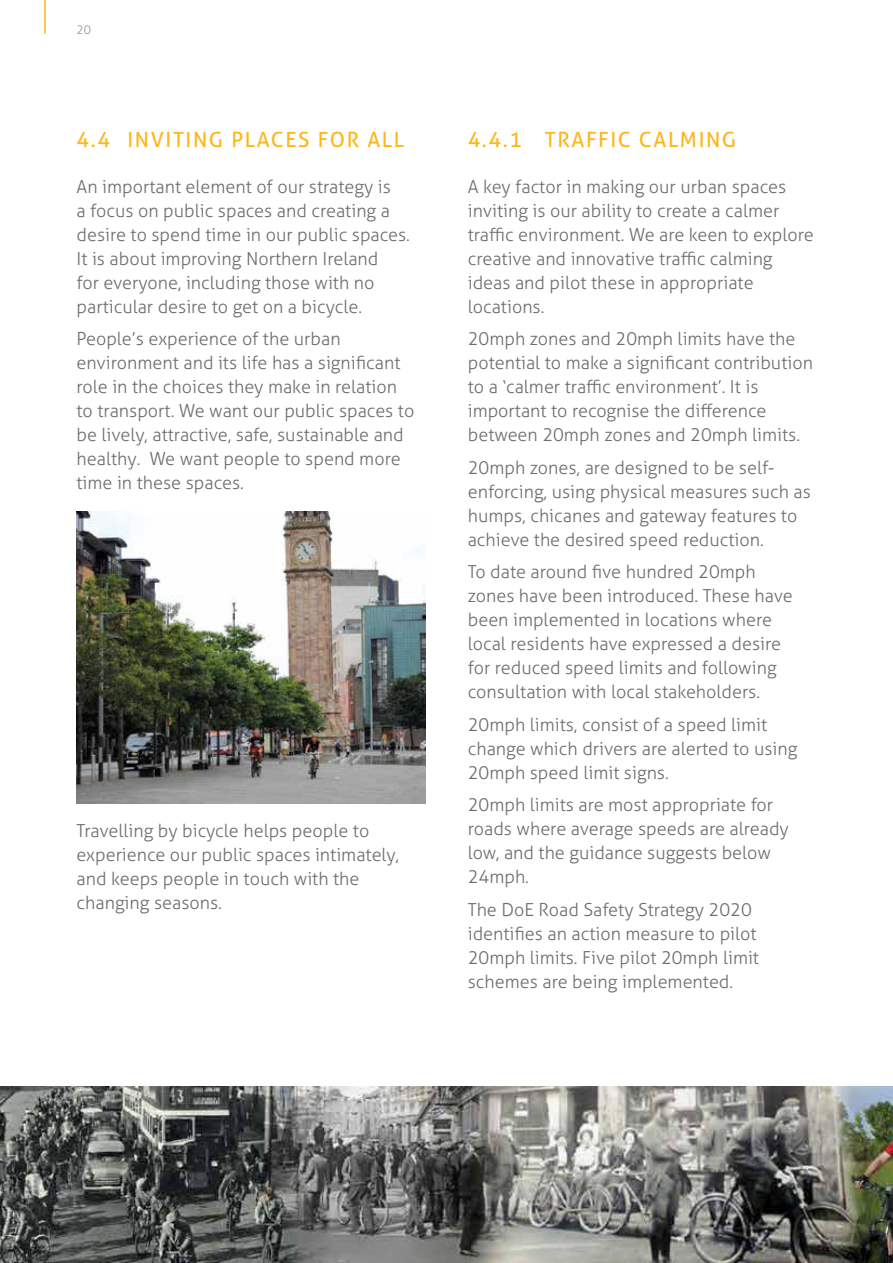
<style>
.page{position:relative;width:893px;height:1263px;background:#fff}
.page>*{position:absolute;margin:0;border:0;box-sizing:border-box;transform-origin:0 0}
.t1{font:21px "Aller";color:#fdb71b}
.t2{font:300 18px/24px "Aller";color:#6d6e71}
.t3{font:300 12px "Aller";color:#939598}
</style>
<div class="page">
<img style="left:0;top:1086px;width:893px;height:177px">
<hr style="left:44px;top:0;width:2px;height:34px;background:#fdb71b">
<img style="left:77px;top:511px;width:348px;height:292px">
<p class="t3" style="left:77px;top:22px;width:16px">20</p>
<p class="t1" style="left:77px;top:127px;width:72px">4.4 INVITING</p>
<p class="t1" style="left:231px;top:127px;width:14px">PLACES</p>
<p class="t1" style="left:318px;top:127px;width:15px">FOR</p>
<p class="t1" style="left:367px;top:127px;width:14px">ALL</p>
<p class="t2" style="left:77px;top:174px;width:335px">An important element of our strategy is<br>a focus on public spaces and creating a desire to spend time in our public spaces.<br>It is about improving Northern Ireland<br>for everyone, including those with no particular desire to get on a bicycle.</p>
<p class="t2" style="left:77px;top:327px;width:339px">People’s experience of the urban environment and its life has a significant role in the choices they make in relation to transport. We want our public spaces to be lively, attractive, safe, sustainable and healthy. We want people to spend more time in these spaces.</p>
<p class="t2" style="left:77px;top:818px;width:324px">Travelling by bicycle helps people to experience our public spaces intimately, and keeps people in touch with the changing seasons.</p>
<p class="t1" style="left:468px;top:127px;width:103px">4.4.1 TRAFFIC</p>
<p class="t1" style="left:639px;top:127px;width:30px">CALMING</p>
<p class="t2" style="left:468px;top:174px;width:348px">A key factor in making our urban spaces inviting is our ability to create a calmer traffic environment. We are keen to explore creative and innovative traffic calming ideas and pilot these in appropriate locations.</p>
<p class="t2" style="left:468px;top:327px;width:347px">20mph zones and 20mph limits have the potential to make a significant contribution to a ‘calmer traffic environment’. It is important to recognise the difference between 20mph zones and 20mph limits.</p>
<p class="t2" style="left:468px;top:455px;width:345px">20mph zones, are designed to be self&shy;enforcing, using physical measures such as humps, chicanes and gateway features to achieve the desired speed reduction.</p>
<p class="t2" style="left:468px;top:560px;width:327px">To date around five hundred 20mph zones have been introduced. These have been implemented in locations where local residents have expressed a desire for reduced speed limits and following consultation with local stakeholders.</p>
<p class="t2" style="left:468px;top:712px;width:331px">20mph limits, consist of a speed limit change which drivers are alerted to using<br>20mph speed limit signs.</p>
<p class="t2" style="left:468px;top:793px;width:323px">20mph limits are most appropriate for roads where average speeds are already low, and the guidance suggests below<br>24mph.</p>
<p class="t2" style="left:468px;top:897px;width:293px">The DoE Road Safety Strategy 2020 identifies an action measure to pilot 20mph limits. Five pilot 20mph limit schemes are being implemented.</p>
</div>
